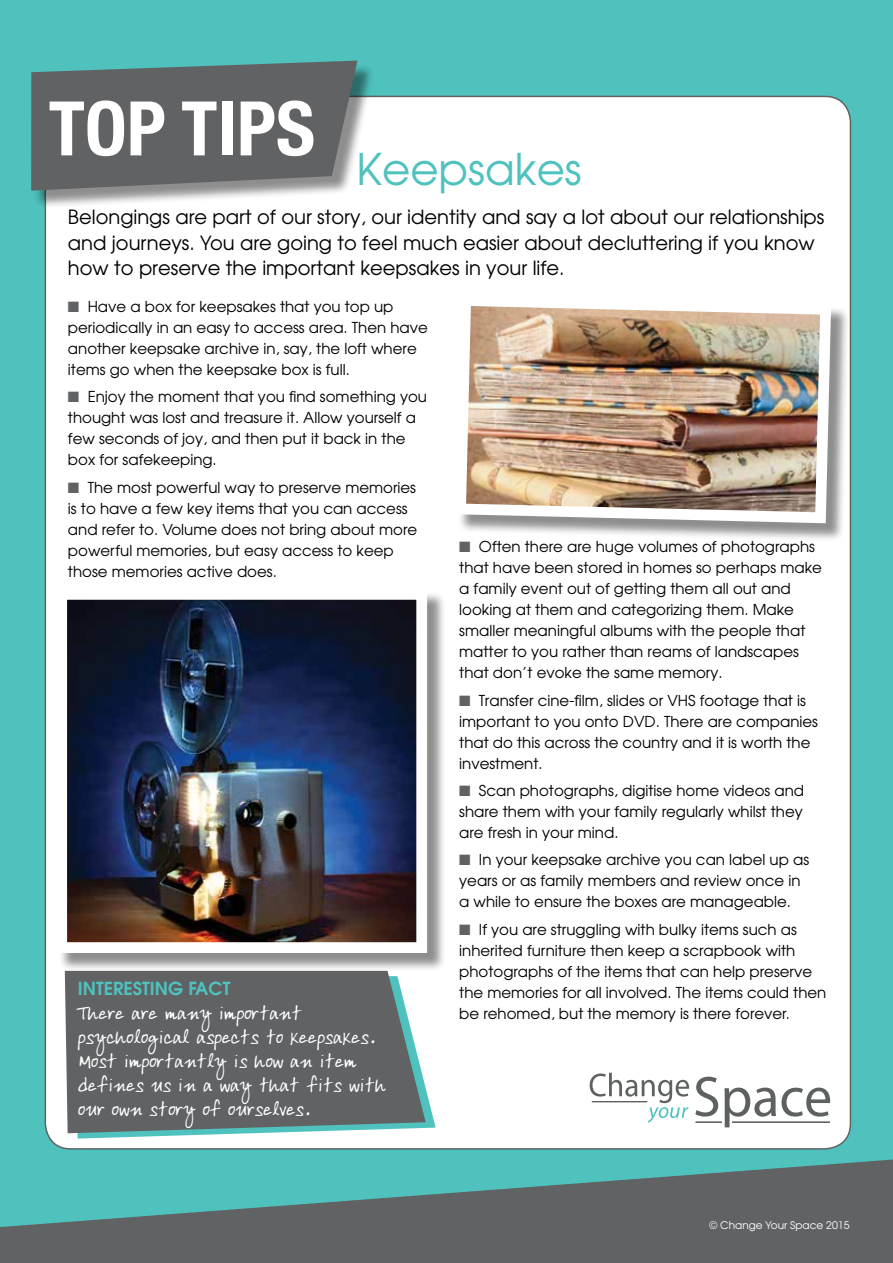
<style>
.page{position:relative;width:893px;height:1263px;background:#fff}
.page>*{position:absolute;margin:0;border:0;box-sizing:border-box;transform-origin:0 0}
.t1{font:43.5px "Avant Garde";color:#4fc2be}
.t2{font:19.5px/25.5px "Avant Garde";color:#000}
.t3{font:19.5px/24px "Ardleys Hand";color:#fff}
.t4{font:600 18px "Avant Garde";color:#4fc2be}
.t5{font:15px/21px "Avant Garde";color:#000}
.t6{font:10.5px "Avant Garde";color:#fff}
.s1{color:#606264}
</style>
<div class="page">
<div style="left:0;top:0;width:893px;height:1246px;background:#4fc2be"></div>
<div style="left:45px;top:96px;width:805px;height:1053px;background:#fff;border-radius:26px"></div>
<svg style="left:0;top:1159px;width:893px;height:104px;fill:#606264"></svg>
<div style="left:33px;top:63px;width:342px;height:146px;background:#000;opacity:.45"></div>
<svg style="left:31px;top:61px;width:326px;height:130px;background:#656c6d"></svg>
<svg style="left:77px;top:1090px;width:359px;height:48px"></svg>
<svg style="left:65px;top:971px;width:361px;height:162px;background:#656c6e"></svg>
<div style="left:59px;top:591px;width:387px;height:380px;background:#000;opacity:.45"></div>
<img style="left:68px;top:601px;width:347px;height:340px">
<div style="left:56px;top:589px;width:371px;height:364px;border:11px solid #fff"></div>
<div style="left:458px;top:298px;width:391px;height:244px;background:#000;opacity:.45"></div>
<img style="left:458px;top:298px;width:379px;height:231px">
<svg style="left:590px;top:1073px;width:99px;height:49px"></svg>
<hr style="left:592px;top:1101px;width:55px;height:1px;background:#5d6162">
<svg style="left:695px;top:1077px;width:135px;height:50px"></svg>
<hr style="left:732px;top:1122px;width:98px;height:1px;background:#5d6162">
<h1 class="t1" style="left:49px;top:142px;width:535px"><sup>TOP</sup> <sup>TIPS</sup> Keepsakes</h1>
<h2 class="t2" style="left:68px;top:204px;width:758px">Belongings are part of our story, our identity and say a lot about our relationships and journeys. You are going to feel much easier about decluttering if you know how to preserve the important keepsakes in your life.</h2>
<p class="t5" style="left:68px;top:296px;width:361px"><span class="s1">■</span> Have a box for keepsakes that you top up periodically in an easy to access area. Then have another keepsake archive in, say, the loft where items go when the keepsake box is full.</p>
<p class="t5" style="left:68px;top:386px;width:361px"><span class="s1">■</span> Enjoy the moment that you find something you thought was lost and treasure it. Allow yourself a few seconds of joy, and then put it back in the box for safekeeping.</p>
<p class="t5" style="left:68px;top:477px;width:351px"><span class="s1">■</span> The most powerful way to preserve memories is to have a few key items that you can access and refer to. Volume does not bring about more powerful memories, but easy access to keep those memories active does.</p>
<p class="t4" style="left:78px;top:976px;width:154px">INTERESTING FACT</p>
<h2 class="t3" style="left:78px;top:1000px;width:309px">There are many important psychological aspects to keepsakes.<br>Most importantly is how an item defines us in a way that fits with our own story of ourselves.</h2>
<p class="t5" style="left:459px;top:536px;width:364px"><span class="s1">■</span> Often there are huge volumes of photographs that have been stored in homes so perhaps make a family event out of getting them all out and looking at them and categorizing them. Make smaller meaningful albums with the people that matter to you rather than reams of landscapes that don’t evoke the same memory.</p>
<p class="t5" style="left:459px;top:689px;width:360px"><span class="s1">■</span> Transfer cine-film, slides or VHS footage that is important to you onto DVD. There are companies that do this across the country and it is worth the investment.</p>
<p class="t5" style="left:459px;top:780px;width:346px;text-align:justify"><span class="s1">■</span> Scan photographs, digitise home videos and share them with your family regularly whilst they are fresh in your mind.</p>
<p class="t5" style="left:459px;top:849px;width:351px"><span class="s1">■</span> In your keepsake archive you can label up as years or as family members and review once in a while to ensure the boxes are manageable.</p>
<p class="t5" style="left:459px;top:918px;width:369px"><span class="s1">■</span> If you are struggling with bulky items such as inherited furniture then keep a scrapbook with photographs of the items that can help preserve the memories for all involved. The items could then be rehomed, but the memory is there forever.</p>
<p class="t6" style="left:709px;top:1218px;width:142px">© Change Your Space 2015</p>
</div>
